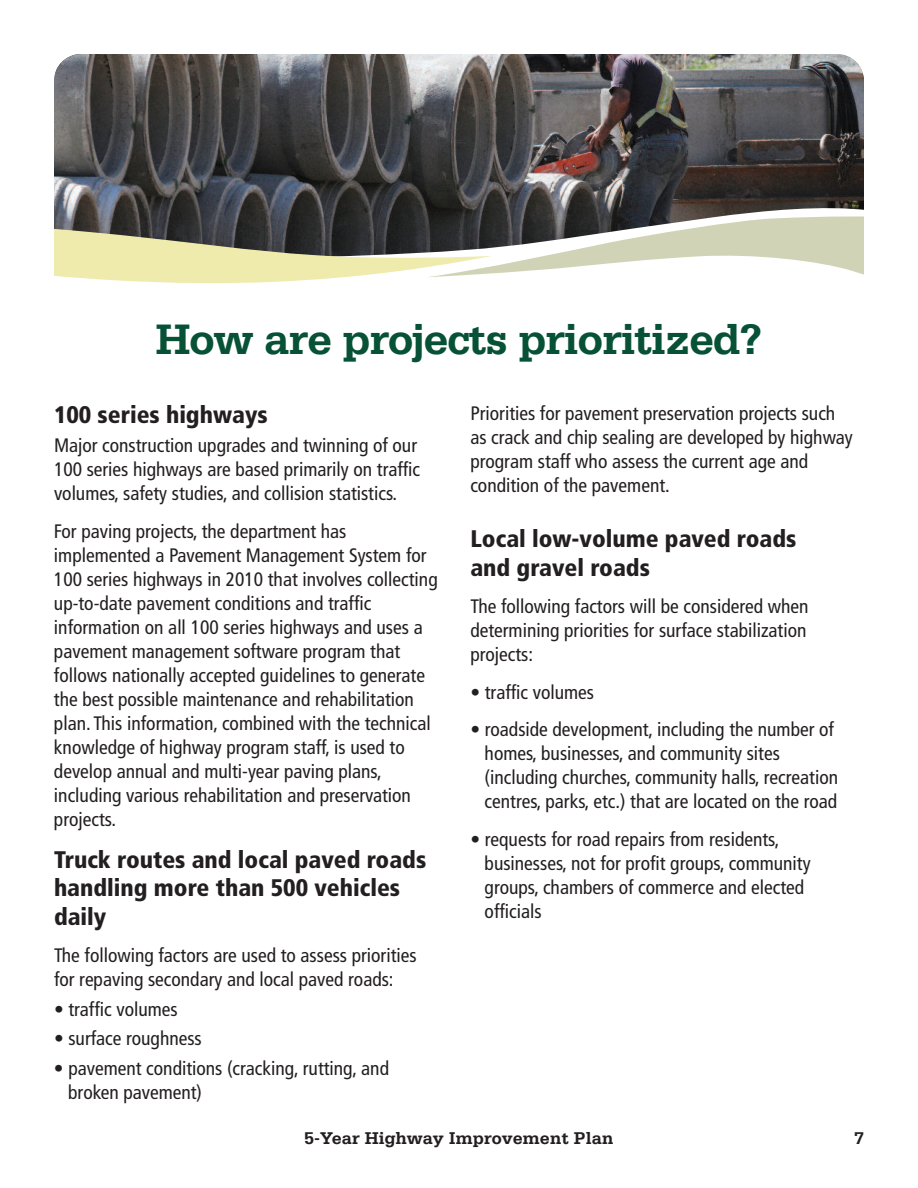
<style>
.page{position:relative;width:918px;height:1188px;background:#fff}
.page>*{position:absolute;margin:0;border:0;box-sizing:border-box;transform-origin:0 0}
.t1{font:700 45px "Serifa";letter-spacing:-.025em;color:#075137}
.t2{font:900 condensed 24px/28.5px "Frutiger";color:#231f20}
.t3{font:condensed 19.5px/24px "Frutiger";color:#231f20}
.t4{font:700 18px "Serifa";color:#231f20}
</style>
<div class="page">
<img style="left:54px;top:54px;width:810px;height:161px">
<svg style="left:115px;top:205px;width:749px;height:10px"></svg>
<svg style="left:54px;top:215px;width:810px;height:69px"></svg>
<h1 class="t1" style="left:156px;top:325px;width:608px">How are projects prioritized?</h1>
<p class="t2" style="left:54px;top:402px;width:215px">100 series highways</p>
<p class="t3" style="left:54px;top:435px;width:368px">Major construction upgrades and twinning of our<br>100 series highways are based primarily on traffic volumes, safety studies, and collision statistics.</p>
<p class="t3" style="left:54px;top:521px;width:385px">For paving projects, the department has implemented a Pavement Management System for 100 series highways in 2010 that involves collecting up-to-date pavement conditions and traffic information on all 100 series highways and uses a pavement management software program that follows nationally accepted guidelines to generate the best possible maintenance and rehabilitation plan. This information, combined with the technical knowledge of highway program staff, is used to develop annual and multi-year paving plans, including various rehabilitation and preservation projects.</p>
<p class="t2" style="left:54px;top:847px;width:374px">Truck routes and local paved roads handling more than 500 vehicles daily</p>
<p class="t3" style="left:54px;top:945px;width:364px">The following factors are used to assess priorities for repaving secondary and local paved roads:</p>
<p class="t3" style="left:54px;top:999px;width:125px">• traffic volumes</p>
<p class="t3" style="left:54px;top:1028px;width:149px">• surface roughness</p>
<p class="t3" style="left:68px;top:1057px;width:322px;text-indent:-14px">• pavement conditions (cracking, rutting, and broken pavement)</p>
<p class="t3" style="left:470px;top:402px;width:384px">Priorities for pavement preservation projects such as crack and chip sealing are developed by highway program staff who assess the current age and condition of the pavement.</p>
<p class="t2" style="left:470px;top:526px;width:328px">Local low-volume paved roads and gravel roads</p>
<p class="t3" style="left:470px;top:596px;width:340px;text-align:justify">The following factors will be considered when determining priorities for surface stabilization projects:</p>
<p class="t3" style="left:470px;top:681px;width:125px">• traffic volumes</p>
<p class="t3" style="left:485px;top:719px;width:355px;text-indent:-14px">• roadside development, including the number of homes, businesses, and community sites (including churches, community halls, recreation centres, parks, etc.) that are located on the road</p>
<p class="t3" style="left:485px;top:828px;width:327px;text-indent:-14px">• requests for road repairs from residents, businesses, not for profit groups, community groups, chambers of commerce and elected officials</p>
<p class="t4" style="left:304px;top:1132px;width:311px">5-Year Highway Improvement Plan</p>
<p class="t4" style="left:854px;top:1132px;width:12px">7</p>
</div>
